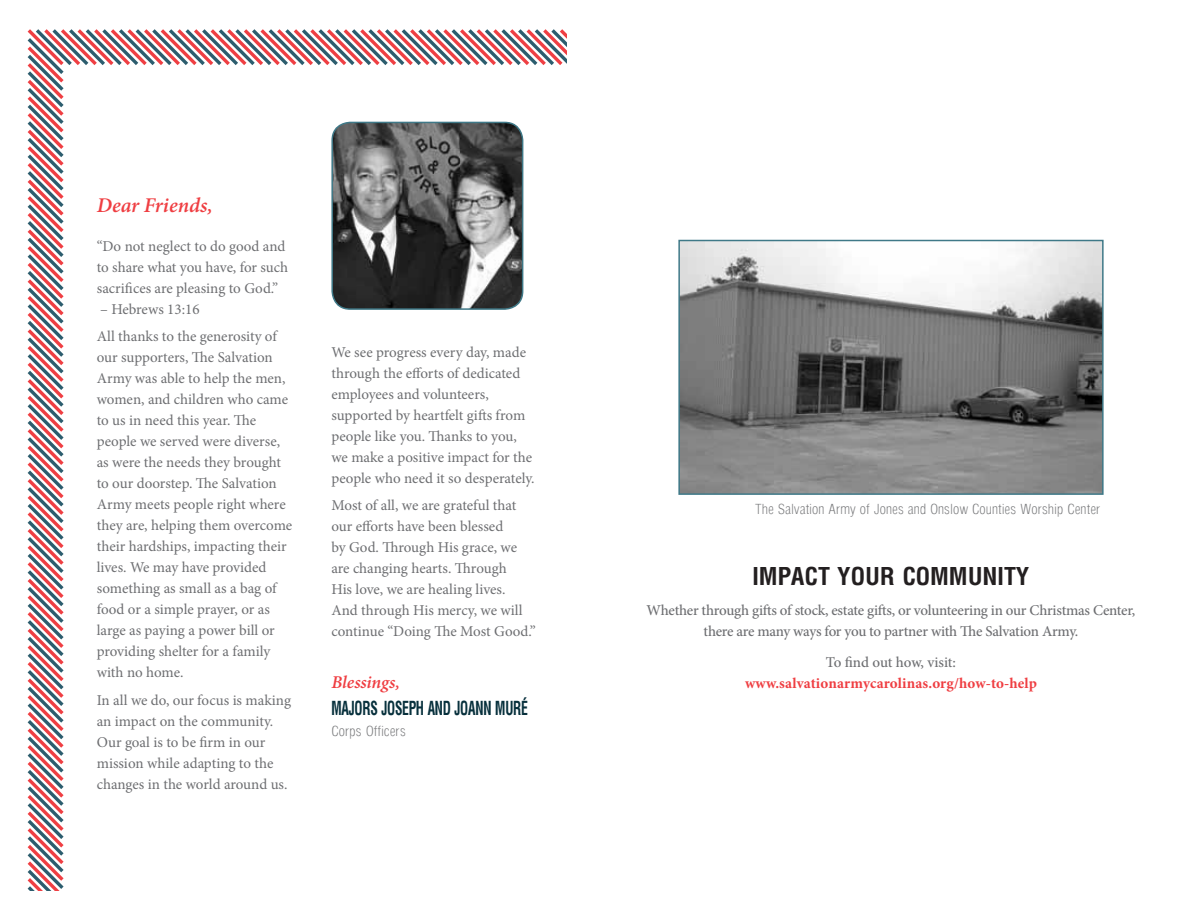
<style>
.page{position:relative;width:1188px;height:918px;background:#fff}
.page>*{position:absolute;margin:0;border:0;box-sizing:border-box;transform-origin:0 0}
.t1{font:700 24px "Arena Condensed";color:#231f20}
.t2{font:italic 600 21px "Minion Pro";color:#ef3e42}
.t3{font:700 18.9px "Arena Condensed";letter-spacing:-.025em;color:#07303c;scale:.71 1}
.t4{font:italic 600 18px "Minion Pro";letter-spacing:-.005em;color:#ef3e42}
.t5{font:15px/21px "Minion Pro";letter-spacing:-.005em;color:#6d6e71}
.t6{font:500 15px/21px "Minion Pro";letter-spacing:-.015em;color:#6d6e71;text-align:center}
.t7{font:700 15px "Minion Pro";color:#ef3e42}
.t8{font:300 13.5px "Arena Cond";color:#78797b}
</style>
<div class="page">
<svg style="left:28px;top:29px;width:539px;height:862px"></svg>
<img style="left:681px;top:243px;width:420px;height:249px">
<div style="left:678px;top:240px;width:426px;height:255px;border:2px solid #3f7988"></div>
<img style="left:332px;top:122px;width:191px;height:187px">
<div style="left:331px;top:122px;width:192px;height:188px;border:2px solid #3f7988;border-radius:18px"></div>
<h2 class="t2" style="left:97px;top:190px;width:118px">Dear Friends,</h2>
<p class="t5" style="left:97px;top:235px;width:193px">“Do not neglect to do good and to share what you have, for such sacrifices are pleasing to God.”</p>
<p class="t5" style="left:97px;top:295px;width:183px;line-height:27.8px">– Hebrews 13:16<br>All thanks to the generosity of</p>
<p class="t5" style="left:97px;top:347px;width:197px">our supporters, The Salvation<br>Army was able to help the men, women, and children who came to us in need this year. The people we served were diverse, as were the needs they brought to our doorstep. The Salvation<br>Army meets people right where they are, helping them overcome their hardships, impacting their lives. We may have provided something as small as a bag of food or a simple prayer, or as large as paying a power bill or providing shelter for a family with no home.</p>
<p class="t5" style="left:97px;top:690px;width:196px">In all we do, our focus is making an impact on the community.<br>Our goal is to be firm in our mission while adapting to the changes in the world around us.</p>
<p class="t5" style="left:331px;top:341px;width:205px">We see progress every day, made through the efforts of dedicated employees and volunteers, supported by heartfelt gifts from people like you. Thanks to you, we make a positive impact for the people who need it so desperately.</p>
<p class="t5" style="left:331px;top:495px;width:206px">Most of all, we are grateful that our efforts have been blessed<br>by God. Through His grace, we are changing hearts. Through<br>His love, we are healing lives.<br>And through His mercy, we will continue “Doing The Most Good.”</p>
<p class="t4" style="left:331px;top:669px;width:70px">Blessings,</p>
<p class="t3" style="left:331px;top:696px;width:278px">MAJORS JOSEPH AND JOANN MURÉ</p>
<p class="t8" style="left:331px;top:723px;width:76px">Corps Officers</p>
<p class="t8" style="left:755px;top:501px;width:347px">The Salvation Army of Jones and Onslow Counties Worship Center</p>
<h1 class="t1" style="left:752px;top:561px;width:279px">IMPACT YOUR COMMUNITY</h1>
<p class="t6" style="left:647px;top:599px;width:490px">Whether through gifts of stock, estate gifts, or volunteering in our Christmas Center, there are many ways for you to partner with The Salvation Army.</p>
<p class="t6" style="left:826px;top:652px;width:132px">To find out how, visit:</p>
<p class="t7" style="left:745px;top:673px;width:293px">www.salvationarmycarolinas.org/how-to-help</p>
</div>
